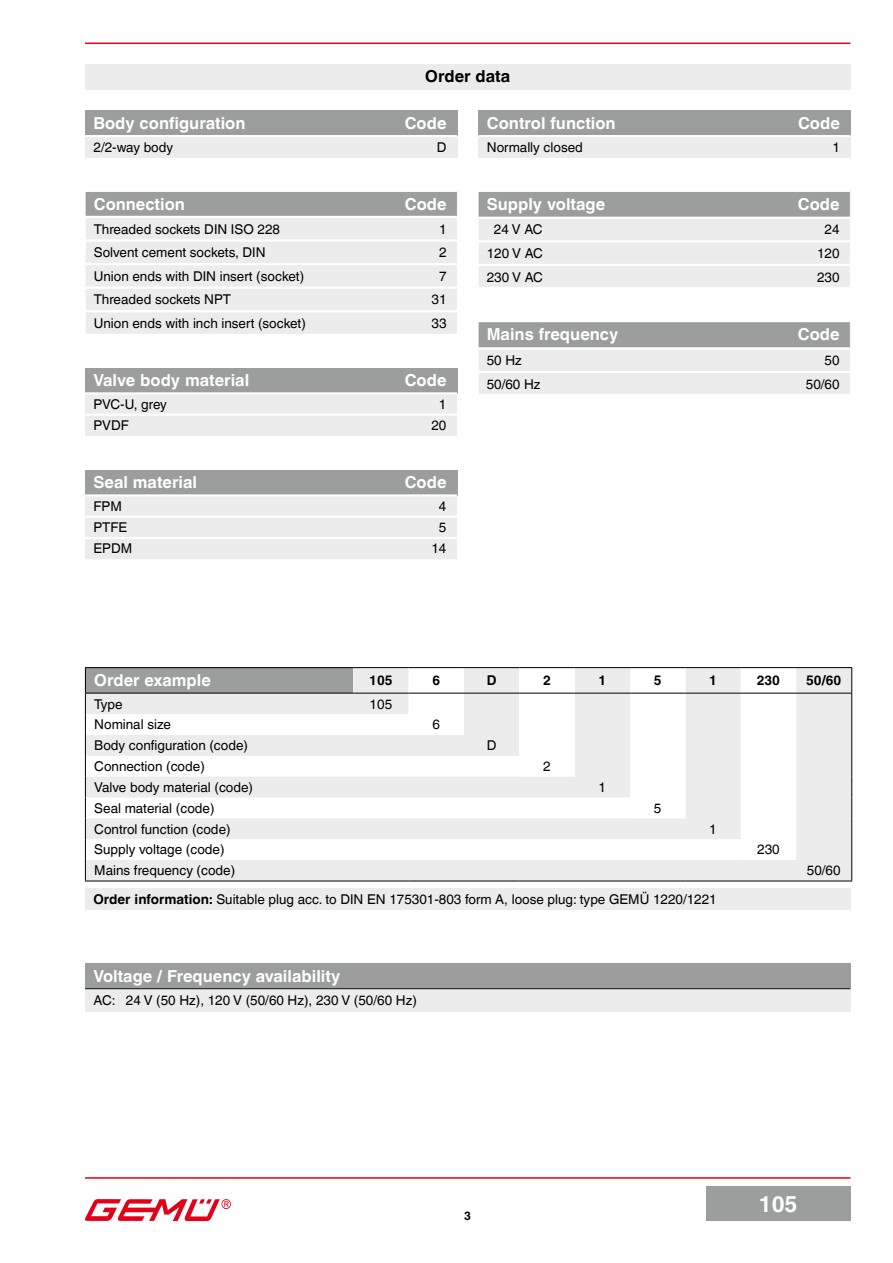
<style>
.page{position:relative;width:893px;height:1263px;background:#fff}
.page>*{position:absolute;margin:0;border:0;box-sizing:border-box;transform-origin:0 0}
.t1{font:700 22.5px "Helvetica World";color:#fff}
.t2{font:700 16.5px "Helvetica World";color:#fff}
.t3{font:700 16.5px "Helvetica World";color:#000}
.t4{font:13.5px "Helvetica World";color:#000}
.t5{font:700 13.5px "Helvetica World";color:#000}
.t6{font:700 12px "Helvetica World";color:#000}
.s1{font-weight:700}
</style>
<div class="page">
<hr style="left:85px;top:1177px;width:765px;height:2px;background:#e30018">
<hr style="left:85px;top:43px;width:765px;height:1px;background:#e30018">
<div style="left:706px;top:1186px;width:144px;height:34px;background:#9c9d9d"></div>
<img style="left:85px;top:1199px;width:146px;height:21px">
<svg style="left:86px;top:668px;width:765px;height:213px;fill:#ececed"></svg>
<svg style="left:409px;top:668px;width:387px;height:192px"></svg>
<hr style="left:85px;top:667px;width:268px;height:1px;background:#000">
<hr style="left:353px;top:667px;width:56px;height:1px;background:#000">
<hr style="left:409px;top:667px;width:55px;height:1px;background:#000">
<hr style="left:464px;top:667px;width:55px;height:1px;background:#000">
<hr style="left:519px;top:667px;width:56px;height:1px;background:#000">
<hr style="left:575px;top:667px;width:55px;height:1px;background:#000">
<hr style="left:630px;top:667px;width:55px;height:1px;background:#000">
<hr style="left:685px;top:667px;width:56px;height:1px;background:#000">
<hr style="left:741px;top:667px;width:55px;height:1px;background:#000">
<hr style="left:796px;top:667px;width:56px;height:1px;background:#000">
<hr style="left:85px;top:693px;width:268px;height:1px;background:#000">
<hr style="left:353px;top:693px;width:56px;height:1px;background:#000">
<hr style="left:409px;top:693px;width:55px;height:1px;background:#000">
<hr style="left:464px;top:693px;width:55px;height:1px;background:#000">
<hr style="left:519px;top:693px;width:56px;height:1px;background:#000">
<hr style="left:575px;top:693px;width:55px;height:1px;background:#000">
<hr style="left:630px;top:693px;width:55px;height:1px;background:#000">
<hr style="left:685px;top:693px;width:56px;height:1px;background:#000">
<hr style="left:741px;top:693px;width:55px;height:1px;background:#000">
<hr style="left:796px;top:693px;width:56px;height:1px;background:#000">
<svg style="left:85px;top:668px;width:1px;height:213px"></svg>
<hr style="left:85px;top:881px;width:268px;height:1px;background:#000">
<hr style="left:353px;top:881px;width:56px;height:1px;background:#000">
<hr style="left:409px;top:881px;width:55px;height:1px;background:#000">
<hr style="left:464px;top:881px;width:55px;height:1px;background:#000">
<hr style="left:519px;top:881px;width:56px;height:1px;background:#000">
<hr style="left:575px;top:881px;width:55px;height:1px;background:#000">
<hr style="left:630px;top:881px;width:55px;height:1px;background:#000">
<hr style="left:685px;top:881px;width:56px;height:1px;background:#000">
<hr style="left:741px;top:881px;width:55px;height:1px;background:#000">
<svg style="left:851px;top:668px;width:1px;height:213px"></svg>
<hr style="left:796px;top:881px;width:56px;height:1px;background:#000">
<div style="left:85px;top:64px;width:765px;height:25px;background:#ececed"></div>
<svg style="left:478px;top:322px;width:373px;height:72px;background:#d0d0d1"></svg>
<hr style="left:478px;top:371px;width:372px;height:2px;background:#fff">
<svg style="left:85px;top:192px;width:373px;height:142px;background:#dfdfe0"></svg>
<hr style="left:85px;top:310px;width:372px;height:2px;background:#fff">
<svg style="left:478px;top:192px;width:373px;height:95px;background:#d7d8d8"></svg>
<hr style="left:478px;top:264px;width:372px;height:2px;background:#fff">
<div style="left:85px;top:888px;width:765px;height:22px;background:#ececed"></div>
<div style="left:85px;top:111px;width:372px;height:25px;background:#9c9d9d"></div>
<div style="left:85px;top:136px;width:372px;height:21px;background:#ececed"></div>
<hr style="left:85px;top:135px;width:372px;height:2px;background:#fff">
<div style="left:478px;top:111px;width:372px;height:25px;background:#9c9d9d"></div>
<div style="left:478px;top:136px;width:372px;height:21px;background:#ececed"></div>
<hr style="left:478px;top:135px;width:372px;height:2px;background:#fff">
<div style="left:85px;top:470px;width:372px;height:25px;background:#9c9d9d"></div>
<div style="left:85px;top:497px;width:372px;height:62px;background:#ececed"></div>
<hr style="left:85px;top:494px;width:372px;height:2px;background:#fff">
<hr style="left:85px;top:516px;width:372px;height:2px;background:#fff">
<hr style="left:85px;top:537px;width:372px;height:2px;background:#fff">
<div style="left:85px;top:368px;width:372px;height:25px;background:#9c9d9d"></div>
<div style="left:85px;top:394px;width:372px;height:42px;background:#ececed"></div>
<hr style="left:85px;top:392px;width:372px;height:2px;background:#fff">
<hr style="left:85px;top:414px;width:372px;height:2px;background:#fff">
<div style="left:85px;top:963px;width:765px;height:26px;background:#9c9d9d"></div>
<div style="left:85px;top:989px;width:765px;height:23px;background:#ececed"></div>
<hr style="left:85px;top:988px;width:765px;height:1px;background:#000">
<p class="t3" style="left:425px;top:67px;width:86px">Order data</p>
<p class="t2" style="left:94px;top:114px;width:153px">Body configuration</p>
<p class="t2" style="left:405px;top:114px;width:43px">Code</p>
<p class="t4" style="left:94px;top:139px;width:81px">2/2-way body</p>
<p class="t4" style="left:437px;top:139px;width:11px">D</p>
<p class="t2" style="left:94px;top:194px;width:93px">Connection</p>
<p class="t2" style="left:405px;top:194px;width:43px">Code</p>
<p class="t4" style="left:94px;top:221px;width:188px">Threaded sockets DIN ISO 228</p>
<p class="t4" style="left:439px;top:221px;width:9px">1</p>
<p class="t4" style="left:94px;top:245px;width:173px">Solvent cement sockets, DIN</p>
<p class="t4" style="left:439px;top:245px;width:9px">2</p>
<p class="t4" style="left:94px;top:268px;width:212px">Union ends with DIN insert (socket)</p>
<p class="t4" style="left:439px;top:268px;width:9px">7</p>
<p class="t4" style="left:94px;top:292px;width:139px">Threaded sockets NPT</p>
<p class="t4" style="left:432px;top:292px;width:17px">31</p>
<p class="t4" style="left:94px;top:315px;width:214px">Union ends with inch insert (socket)</p>
<p class="t4" style="left:432px;top:315px;width:17px">33</p>
<p class="t2" style="left:94px;top:371px;width:157px">Valve body material</p>
<p class="t2" style="left:405px;top:371px;width:43px">Code</p>
<p class="t4" style="left:94px;top:396px;width:75px">PVC-U, grey</p>
<p class="t4" style="left:439px;top:396px;width:9px">1</p>
<p class="t4" style="left:94px;top:418px;width:37px">PVDF</p>
<p class="t4" style="left:431px;top:418px;width:17px">20</p>
<p class="t2" style="left:94px;top:473px;width:105px">Seal material</p>
<p class="t2" style="left:405px;top:473px;width:43px">Code</p>
<p class="t4" style="left:94px;top:498px;width:30px">FPM</p>
<p class="t4" style="left:439px;top:498px;width:9px">4</p>
<p class="t4" style="left:94px;top:520px;width:35px">PTFE</p>
<p class="t4" style="left:439px;top:520px;width:9px">5</p>
<p class="t4" style="left:94px;top:541px;width:40px">EPDM</p>
<p class="t4" style="left:431px;top:541px;width:17px">14</p>
<p class="t2" style="left:487px;top:114px;width:130px">Control function</p>
<p class="t2" style="left:798px;top:114px;width:43px">Code</p>
<p class="t4" style="left:487px;top:139px;width:98px">Normally closed</p>
<p class="t4" style="left:832px;top:139px;width:9px">1</p>
<p class="t2" style="left:487px;top:195px;width:120px">Supply voltage</p>
<p class="t2" style="left:798px;top:195px;width:43px">Code</p>
<p class="t4" style="left:494px;top:222px;width:50px">24 V AC</p>
<p class="t4" style="left:825px;top:222px;width:17px">24</p>
<p class="t4" style="left:487px;top:245px;width:58px">120 V AC</p>
<p class="t4" style="left:817px;top:245px;width:24px">120</p>
<p class="t4" style="left:487px;top:269px;width:58px">230 V AC</p>
<p class="t4" style="left:817px;top:269px;width:24px">230</p>
<p class="t2" style="left:487px;top:325px;width:133px">Mains frequency</p>
<p class="t2" style="left:798px;top:325px;width:43px">Code</p>
<p class="t4" style="left:487px;top:352px;width:37px">50 Hz</p>
<p class="t4" style="left:825px;top:352px;width:17px">50</p>
<p class="t4" style="left:487px;top:376px;width:55px">50/60 Hz</p>
<p class="t4" style="left:806px;top:376px;width:35px">50/60</p>
<p class="t2" style="left:94px;top:671px;width:118px">Order example</p>
<p class="t5" style="left:369px;top:673px;width:25px">105</p>
<p class="t5" style="left:432px;top:673px;width:9px">6</p>
<p class="t5" style="left:487px;top:673px;width:11px">D</p>
<p class="t5" style="left:543px;top:673px;width:9px">2</p>
<p class="t5" style="left:598px;top:673px;width:9px">1</p>
<p class="t5" style="left:654px;top:673px;width:9px">5</p>
<p class="t5" style="left:709px;top:673px;width:9px">1</p>
<p class="t5" style="left:757px;top:673px;width:25px">230</p>
<p class="t5" style="left:806px;top:673px;width:37px">50/60</p>
<p class="t4" style="left:94px;top:696px;width:30px">Type</p>
<p class="t4" style="left:370px;top:696px;width:24px">105</p>
<p class="t4" style="left:94px;top:717px;width:78px">Nominal size</p>
<p class="t4" style="left:432px;top:717px;width:9px">6</p>
<p class="t4" style="left:94px;top:738px;width:155px">Body configuration (code)</p>
<p class="t4" style="left:487px;top:738px;width:11px">D</p>
<p class="t4" style="left:94px;top:758px;width:112px">Connection (code)</p>
<p class="t4" style="left:543px;top:758px;width:9px">2</p>
<p class="t4" style="left:94px;top:779px;width:160px">Valve body material (code)</p>
<p class="t4" style="left:599px;top:779px;width:9px">1</p>
<p class="t4" style="left:94px;top:800px;width:122px">Seal material (code)</p>
<p class="t4" style="left:654px;top:800px;width:9px">5</p>
<p class="t4" style="left:94px;top:821px;width:138px">Control function (code)</p>
<p class="t4" style="left:709px;top:821px;width:9px">1</p>
<p class="t4" style="left:94px;top:842px;width:132px">Supply voltage (code)</p>
<p class="t4" style="left:757px;top:842px;width:24px">230</p>
<p class="t4" style="left:94px;top:862px;width:143px">Mains frequency (code)</p>
<p class="t4" style="left:807px;top:862px;width:35px">50/60</p>
<p class="t4" style="left:94px;top:891px;width:625px"><span class="s1">Order information:</span> Suitable plug acc. to DIN EN 175301-803 form A, loose plug: type GEMÜ 1220/1221</p>
<p class="t2" style="left:94px;top:966px;width:248px">Voltage / Frequency availability</p>
<p class="t4" style="left:94px;top:993px;width:325px">AC: 24 V (50 Hz), 120 V (50/60 Hz), 230 V (50/60 Hz)</p>
<p class="t6" style="left:464px;top:1209px;width:8px">3</p>
<h1 class="t1" style="left:759px;top:1190px;width:40px">105</h1>
</div>
